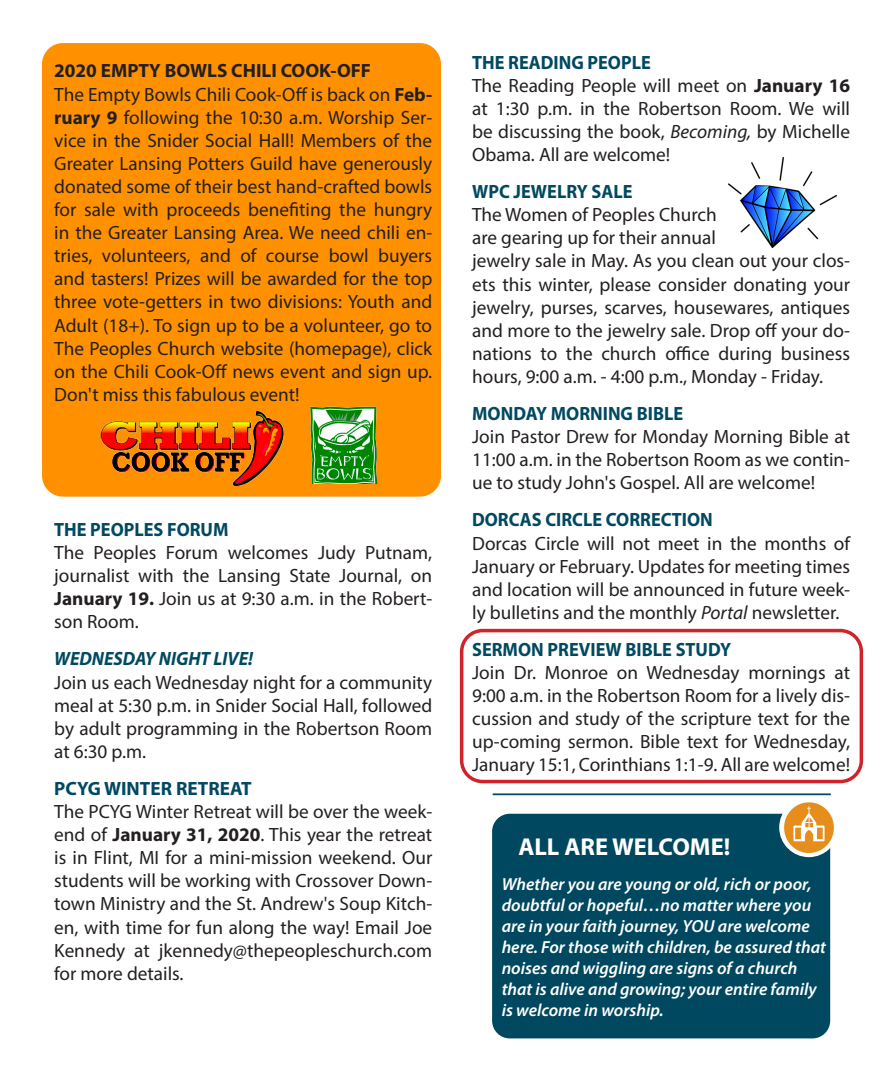
<style>
.page{position:relative;width:882px;height:1071px;background:#fff}
.page>*{position:absolute;margin:0;border:0;box-sizing:border-box;transform-origin:0 0}
.t1{font:700 24.5px "Myriad Pro";color:#fff}
.t2{font:19.25px/23.1px "Myriad Pro";color:#231f20;text-align:justify}
.t3{font:700 19.25px "Myriad Pro";color:#004960;scale:.95 1}
.t4{font:700 19.25px "Myriad Pro";color:#231f20}
.t5{font:italic 700 19.25px "Myriad Pro";color:#004960;scale:.95 1}
.t6{font:700 19.25px "Myriad Pro";color:#004961}
.t7{font:italic 600 17.5px "Myriad Pro";color:#fff}
.s1{font-weight:700}
.s2{font-style:italic}
</style>
<div class="page">
<div style="left:42px;top:43px;width:399px;height:454px;background:#ff9100;border-radius:21px"></div>
<div style="left:460px;top:629px;width:403px;height:154px;border:4px solid #d1232a;border-radius:21px"></div>
<div style="left:492px;top:814px;width:338px;height:224px;background:#00485f;border-radius:18px"></div>
<img style="left:780px;top:799px;width:58px;height:57px;border-radius:29px">
<div style="left:779px;top:798px;width:60px;height:59px;border:2px solid #fff;border-radius:50%"></div>
<hr style="left:493px;top:793px;width:338px;height:2px;background:#00485f">
<img style="left:310px;top:406px;width:68px;height:78px">
<img style="left:101px;top:411px;width:183px;height:74px">
<img style="left:729px;top:157px;width:107px;height:90px">
<p class="t4" style="left:54px;top:58px;width:318px">2020 EMPTY BOWLS CHILI COOK-OFF</p>
<p class="t2" style="left:54px;top:82px;width:380px">The Empty Bowls Chili Cook-Off is back on <span class="s1">Feb&shy;ruary 9</span> following the 10:30 a.m. Worship Ser&shy;vice in the Snider Social Hall! Members of the Greater Lansing Potters Guild have generously donated some of their best hand-crafted bowls for sale with proceeds benefiting the hungry in the Greater Lansing Area. We need chili en&shy;tries, volunteers, and of course bowl buyers and tasters! Prizes will be awarded for the top three vote-getters in two divisions: Youth and Adult (18+). To sign up to be a volunteer, go to The Peoples Church website (homepage), click on the Chili Cook-Off news event and sign up.<br>Don't miss this fabulous event!</p>
<p class="t3" style="left:54px;top:517px;width:185px">THE PEOPLES FORUM</p>
<p class="t2" style="left:54px;top:541px;width:380px">The Peoples Forum welcomes Judy Putnam, journalist with the Lansing State Journal, on <span class="s1">January 19.</span> Join us at 9:30 a.m. in the Robert&shy;son Room.</p>
<p class="t5" style="left:54px;top:646px;width:211px">WEDNESDAY NIGHT LIVE!</p>
<p class="t2" style="left:54px;top:670px;width:379px">Join us each Wednesday night for a community meal at 5:30 p.m. in Snider Social Hall, followed by adult programming in the Robertson Room at 6:30 p.m.</p>
<p class="t6" style="left:54px;top:776px;width:199px">PCYG WINTER RETREAT</p>
<p class="t2" style="left:54px;top:800px;width:380px">The PCYG Winter Retreat will be over the week&shy;end of <span class="s1">January 31, 2020</span>. This year the retreat is in Flint, MI for a mini-mission weekend. Our students will be working with Crossover Down&shy;town Ministry and the St. Andrew's Soup Kitch&shy;en, with time for fun along the way! Email Joe Kennedy at jkennedy@thepeopleschurch.com for more details.</p>
<p class="t3" style="left:472px;top:50px;width:190px">THE READING PEOPLE</p>
<p class="t2" style="left:472px;top:73px;width:380px">The Reading People will meet on <span class="s1">January 16 </span>at 1:30 p.m. in the Robertson Room. We will be discussing the book, <span class="s2">Becoming,</span> by Michelle Obama. All are welcome!</p>
<p class="t3" style="left:472px;top:179px;width:170px">WPC JEWELRY SALE</p>
<p class="t2" style="left:472px;top:203px;width:246px">The Women of Peoples Church</p>
<p class="t2" style="left:472px;top:226px;width:245px">are gearing up for their annual</p>
<p class="t2" style="left:472px;top:249px;width:380px">jewelry sale in May. As you clean out your clos&shy;ets this winter, please consider donating your jewelry, purses, scarves, housewares, antiques and more to the jewelry sale. Drop off your do&shy;nations to the church office during business hours, 9:00 a.m. - 4:00 p.m., Monday - Friday.</p>
<p class="t3" style="left:472px;top:401px;width:224px">MONDAY MORNING BIBLE</p>
<p class="t2" style="left:472px;top:425px;width:380px">Join Pastor Drew for Monday Morning Bible at 11:00 a.m. in the Robertson Room as we contin&shy;ue to study John's Gospel. All are welcome!</p>
<p class="t3" style="left:472px;top:507px;width:255px">DORCAS CIRCLE CORRECTION</p>
<p class="t2" style="left:472px;top:531px;width:380px">Dorcas Circle will not meet in the months of January or February. Updates for meeting times and location will be announced in future week&shy;ly bulletins and the monthly <span class="s2">Portal</span> newsletter.</p>
<p class="t3" style="left:472px;top:637px;width:274px">SERMON PREVIEW BIBLE STUDY</p>
<p class="t2" style="left:472px;top:661px;width:380px">Join Dr. Monroe on Wednesday mornings at 9:00 a.m. in the Robertson Room for a lively dis&shy;cussion and study of the scripture text for the up-coming sermon. Bible text for Wednesday, January 15:1, Corinthians 1:1-9. All are welcome!</p>
<p class="t1" style="left:518px;top:831px;width:213px">ALL ARE WELCOME!</p>
<p class="t7" style="left:502px;top:873px;width:312px">Whether you are young or old, rich or poor,</p>
<p class="t7" style="left:502px;top:894px;width:311px">doubtful or hopeful…no matter where you</p>
<p class="t7" style="left:502px;top:915px;width:310px">are in your faith journey, YOU are welcome</p>
<p class="t7" style="left:502px;top:936px;width:326px">here. For those with children, be assured that</p>
<p class="t7" style="left:502px;top:957px;width:297px">noises and wiggling are signs of a church</p>
<p class="t7" style="left:502px;top:978px;width:317px">that is alive and growing; your entire family</p>
<p class="t7" style="left:502px;top:999px;width:164px">is welcome in worship.</p>
</div>
